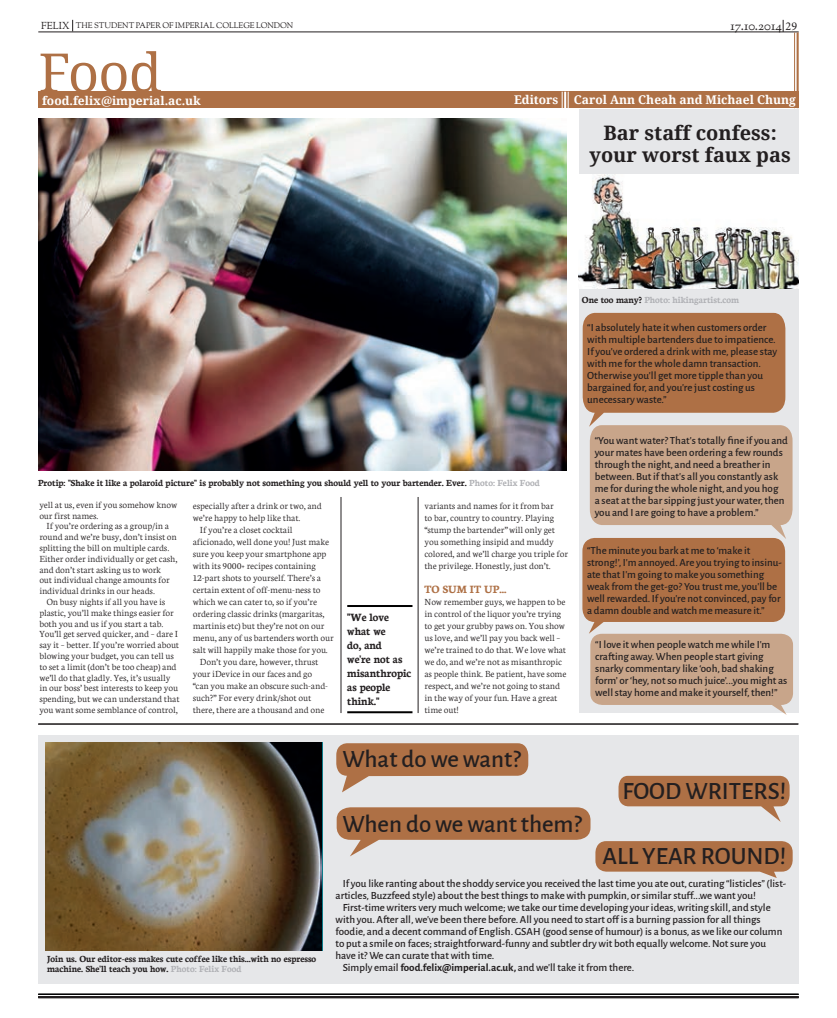
<style>
.page{position:relative;width:837px;height:1018px;background:#fff}
.page>*{position:absolute;margin:0;border:0;box-sizing:border-box;transform-origin:0 0}
.t1{font:54px "Noto Serif";color:#ae7045}
.t2{font:500 24.9px "Alegreya Sans";color:#231f20}
.t3{font:700 19.9px/21.6px "Noto Serif";color:#231f20;text-align:center}
.t4{font:13px "Sorts Mill Goudy";color:#231f20}
.t5{font:700 12px "Noto Serif";color:#fff}
.t6{font:700 12px/14px "Neuton";color:#231f20}
.t7{font:700 12px "Neuton";color:#ae7045}
.t8{font:500 11px/12px "Alegreya Sans";color:#231f20}
.t9{font:300 10px/10.8px "Neuton";color:#231f20}
.t10{font:700 10px/10.8px "Neuton";color:#231f20}
.t11{font:700 10px "Neuton";color:#b0b1b5}
.t12{font:8px "Sorts Mill Goudy";color:#231f20}
.s1{font-size:10px}
.s2{font-family:"Minion Pro";font-size:12px}
.s3{color:#b0b1b5}
.s4{color:#231f20}
.s5{font-weight:700}
</style>
<div class="page">
<hr style="left:38px;top:31px;width:760px;height:1px;background:#231f20">
<svg style="left:782px;top:20px;width:1px;height:12px"></svg>
<hr style="left:796px;top:32px;width:2px;height:76px;background:#ae7045">
<hr style="left:793px;top:32px;width:1px;height:76px;background:#ae7045">
<div style="left:38px;top:92px;width:760px;height:16px;background:#ae7045"></div>
<svg style="left:561px;top:92px;width:7px;height:16px"></svg>
<hr style="left:38px;top:996px;width:760px;height:2px;background:#231f20">
<hr style="left:38px;top:993px;width:760px;height:1px;background:#000">
<hr style="left:340px;top:497px;width:1px;height:216px;background:#231f20">
<hr style="left:417px;top:497px;width:1px;height:216px;background:#231f20">
<div style="left:38px;top:735px;width:760px;height:248px;background:#e6e7e9"></div>
<img style="left:46px;top:742px;width:275px;height:208px">
<hr style="left:38px;top:723px;width:760px;height:1px;background:#231f20">
<hr style="left:347px;top:605px;width:65px;height:2px;background:#000">
<hr style="left:347px;top:711px;width:65px;height:2px;background:#000">
<div style="left:578px;top:109px;width:220px;height:604px;background:#e6e7e9"></div>
<img style="left:578px;top:175px;width:220px;height:113px">
<svg style="left:336px;top:743px;width:192px;height:49px"></svg>
<img style="left:39px;top:119px;width:527px;height:352px">
<svg style="left:336px;top:807px;width:254px;height:49px"></svg>
<svg style="left:618px;top:776px;width:171px;height:46px"></svg>
<div style="left:595px;top:841px;width:197px;height:30px;background:#ae7045;border-radius:11px"></div>
<svg style="left:582px;top:313px;width:210px;height:226px;background:#c1987a"></svg>
<div style="left:582px;top:538px;width:202px;height:84px;background:#ae7045;border-radius:13px"></div>
<svg style="left:590px;top:634px;width:202px;height:81px;background:#ccae96"></svg>
<p class="t12" style="left:41px;top:21px;width:253px"><span class="s1">FELIX</span> THE STUDENT PAPER OF IMPERIAL COLLEGE LONDON</p>
<h3 class="t4" style="left:730px;top:17px;width:68px">17.10.2014 <span class="s2">29</span></h3>
<h1 class="t1" style="left:39px;top:36px;width:125px">Food</h1>
<p class="t5" style="left:42px;top:92px;width:160px">food.felix@imperial.ac.uk</p>
<p class="t5" style="left:514px;top:92px;width:46px">Editors</p>
<p class="t5" style="left:573px;top:92px;width:223px">Carol Ann Cheah and Michael Chung</p>
<h3 class="t3" style="left:589px;top:122px;width:203px">Bar staff confess: your worst faux pas</h3>
<p class="t10" style="left:38px;top:477px;width:503px">Protip: "Shake it like a polaroid picture" is probably not something you should yell to your bartender. Ever. <span class="s3">Photo: Felix Food</span></p>
<p class="t9" style="left:39px;top:498px;width:139px">yell at us, even if you somehow know our first names.</p>
<p class="t9" style="left:39px;top:520px;width:139px;text-indent:7px">If you’re ordering as a group/in a round and we’re busy, don’t insist on splitting the bill on multiple cards.<br>Either order individually or get cash, and don’t start asking us to work<br>out individual change amounts for individual drinks in our heads.</p>
<p class="t9" style="left:39px;top:596px;width:142px;text-indent:7px">On busy nights if all you have is plastic, you’ll make things easier for both you and us if you start a tab.<br>You’ll get served quicker, and – dare I say it – better. If you’re worried about blowing your budget, you can tell us to set a limit (don’t be too cheap) and we’ll do that gladly. Yes, it’s usually in our boss’ best interests to keep you spending, but we can understand that you want some semblance of control,</p>
<p class="t9" style="left:193px;top:500px;width:130px">especially after a drink or two, and</p>
<p class="t9" style="left:193px;top:512px;width:109px">we’re happy to help like that.</p>
<p class="t9" style="left:200px;top:524px;width:94px">If you’re a closet cocktail</p>
<p class="t9" style="left:193px;top:536px;width:138px">aficionado, well done you! Just make</p>
<p class="t9" style="left:193px;top:548px;width:135px">sure you keep your smartphone app</p>
<p class="t9" style="left:193px;top:560px;width:124px">with its 9000+ recipes containing</p>
<p class="t9" style="left:193px;top:572px;width:130px">12-part shots to yourself. There’s a</p>
<p class="t9" style="left:193px;top:584px;width:129px">certain extent of off-menu-ness to</p>
<p class="t9" style="left:193px;top:596px;width:126px">which we can cater to, so if you’re</p>
<p class="t9" style="left:193px;top:608px;width:133px">ordering classic drinks (margaritas,</p>
<p class="t9" style="left:193px;top:620px;width:133px">martinis etc) but they’re not on our</p>
<p class="t9" style="left:193px;top:632px;width:142px">menu, any of us bartenders worth our</p>
<p class="t9" style="left:193px;top:644px;width:136px">salt will happily make those for you.</p>
<p class="t9" style="left:200px;top:656px;width:120px">Don’t you dare, however, thrust</p>
<p class="t9" style="left:193px;top:668px;width:121px">your iDevice in our faces and go</p>
<p class="t9" style="left:193px;top:680px;width:137px">“can you make an obscure such-and-</p>
<p class="t9" style="left:193px;top:692px;width:120px">such?” For every drink/shot out</p>
<p class="t9" style="left:193px;top:704px;width:133px">there, there are a thousand and one</p>
<p class="t6" style="left:347px;top:610px;width:65px">"We love what we<br>do, and<br>we're not as misanthropic as people think."</p>
<p class="t9" style="left:424px;top:499px;width:145px;line-height:12px">variants and names for it from bar<br>to bar, country to country. Playing “stump the bartender” will only get you something insipid and muddy colored, and we’ll charge you triple for the privilege. Honestly, just don’t.</p>
<p class="t7" style="left:424px;top:581px;width:83px">TO SUM IT UP...</p>
<p class="t9" style="left:424px;top:595px;width:143px;line-height:12px">Now remember guys, we happen to be in control of the liquor you’re trying to get your grubby paws on. You show us love, and we’ll pay you back well – we’re trained to do that. We love what we do, and we’re not as misanthropic as people think. Be patient, have some respect, and we’re not going to stand in the way of your fun. Have a great time out!</p>
<h2 class="t2" style="left:342px;top:741px;width:180px">What do we want?</h2>
<p class="t11" style="left:581px;top:293px;width:159px"><span class="s4">One too many?</span> Photo: hikingartist.com</p>
<p class="t8" style="left:587px;top:320px;width:191px">“I absolutely hate it when customers order with multiple bartenders due to impatience.<br>If you've ordered a drink with me, please stay with me for the whole damn transaction.<br>Otherwise you'll get more tipple than you bargained for, and you're just costing us unecessary waste.”</p>
<p class="t8" style="left:594px;top:434px;width:195px">“You want water? That’s totally fine if you and your mates have been ordering a few rounds through the night, and need a breather in between. But if that's all you constantly ask me for during the whole night, and you hog<br>a seat at the bar sipping just your water, then you and I are going to have a problem.”</p>
<p class="t8" style="left:587px;top:543px;width:196px">“The minute you bark at me to ‘make it strong!’, I'm annoyed. Are you trying to insinu&shy;ate that I'm going to make you something weak from the get-go? You trust me, you'll be well rewarded. If you're not convinced, pay for a damn double and watch me measure it.”</p>
<p class="t8" style="left:595px;top:638px;width:193px">“I love it when people watch me while I'm crafting away. When people start giving snarky commentary like ‘ooh, bad shaking form’ or ‘hey, not so much juice’...you might as well stay home and make it yourself, then!”</p>
<h2 class="t2" style="left:622px;top:774px;width:165px">FOOD WRITERS!</h2>
<p class="t10" style="left:47px;top:952px;width:270px">Join us. Our editor-ess makes cute coffee like this...with no espresso machine. She'll teach you how. <span class="s3">Photo: Felix Food</span></p>
<h2 class="t2" style="left:342px;top:806px;width:241px">When do we want them?</h2>
<h2 class="t2" style="left:602px;top:839px;width:185px">ALL YEAR ROUND!</h2>
<p class="t8" style="left:335px;top:877px;width:452px;text-indent:7px">If you like ranting about the shoddy service you received the last time you ate out, curating “listicles” (list&shy;articles, Buzzfeed style) about the best things to make with pumpkin, or similar stuff...we want you!</p>
<p class="t8" style="left:342px;top:901px;width:429px">First-time writers very much welcome; we take our time developing your ideas, writing skill, and style</p>
<p class="t8" style="left:335px;top:913px;width:426px">with you. After all, we’ve been there before. All you need to start off is a burning passion for all things</p>
<p class="t8" style="left:335px;top:925px;width:448px">foodie, and a decent command of English. GSAH (good sense of humour) is a bonus, as we like our column</p>
<p class="t8" style="left:335px;top:937px;width:432px">to put a smile on faces; straightforward-funny and subtler dry wit both equally welcome. Not sure you</p>
<p class="t8" style="left:335px;top:949px;width:160px">have it? We can curate that with time.</p>
<p class="t8" style="left:342px;top:961px;width:293px">Simply email <span class="s5">food.felix@imperial.ac.uk,</span> and we'll take it from there.</p>
</div>
